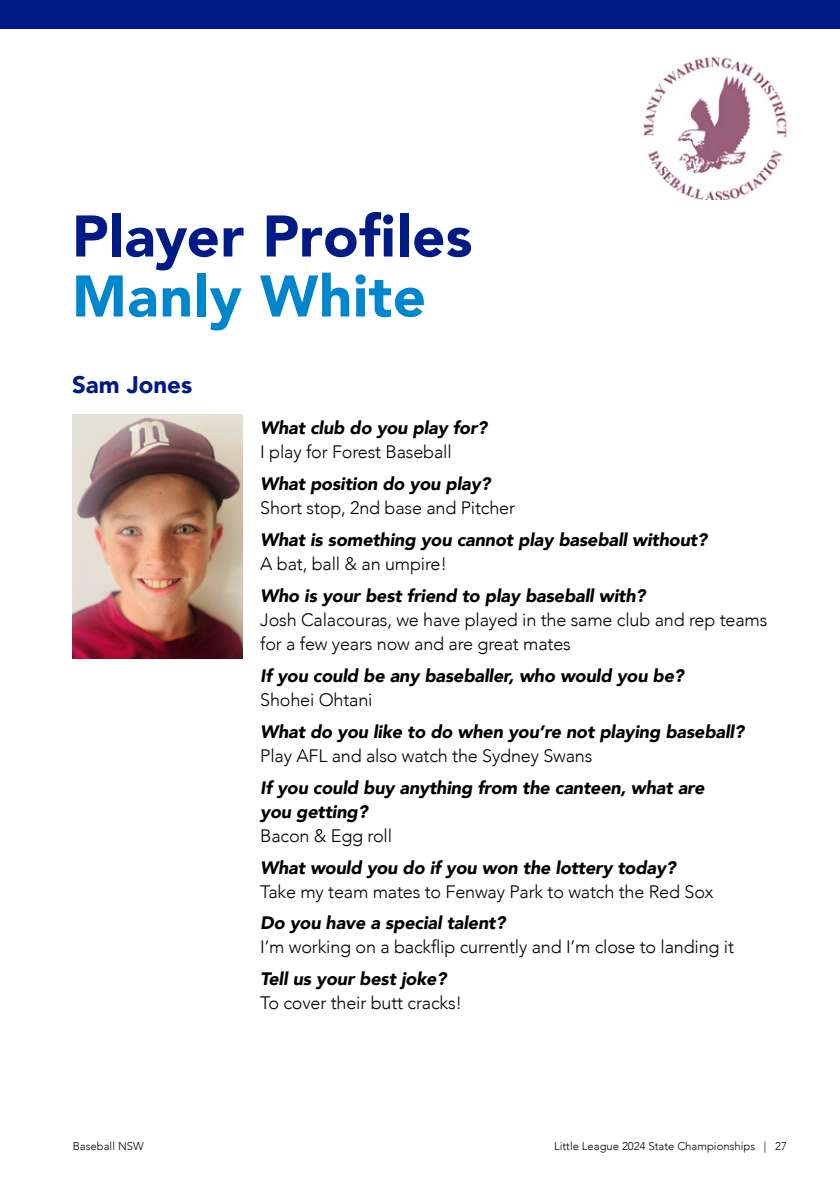
<style>
.page{position:relative;width:840px;height:1191px;background:#fff}
.page>*{position:absolute;margin:0;border:0;box-sizing:border-box;transform-origin:0 0}
.t1{font:900 58px "Avenir";letter-spacing:.005em;color:#001b85}
.t2{font:900 58px "Avenir";letter-spacing:.01em;color:#0086cd}
.t3{font:900 24px "Avenir";color:#001b85}
.t4{font:italic 900 18px/24px "Avenir";letter-spacing:-.01em;color:#000}
.t5{font:300 18px/24px "Avenir";letter-spacing:-.01em;color:#000}
.t6{font:300 11.2px "Avenir";color:#000}
</style>
<div class="page">
<div style="left:0;top:0;width:839px;height:28px;background:#001b85"></div>
<img style="left:72px;top:414px;width:170px;height:244px">
<img style="left:643px;top:56px;width:144px;height:143px">
<h1 class="t1" style="left:72px;top:187px;width:401px">Player Profiles</h1>
<h1 class="t2" style="left:72px;top:247px;width:355px">Manly White</h1>
<h2 class="t3" style="left:72px;top:364px;width:121px">Sam Jones</h2>
<p class="t4" style="left:260px;top:416px;width:228px">What club do you play for?</p>
<p class="t5" style="left:260px;top:440px;width:193px">I play for Forest Baseball</p>
<p class="t4" style="left:260px;top:471px;width:232px">What position do you play?</p>
<p class="t5" style="left:260px;top:496px;width:256px">Short stop, 2nd base and Pitcher</p>
<p class="t4" style="left:260px;top:527px;width:448px">What is something you cannot play baseball without?</p>
<p class="t5" style="left:260px;top:552px;width:188px">A bat, ball &amp; an umpire!</p>
<p class="t4" style="left:260px;top:583px;width:386px">Who is your best friend to play baseball with?</p>
<p class="t5" style="left:260px;top:607px;width:508px">Josh Calacouras, we have played in the same club and rep teams for a few years now and are great mates</p>
<p class="t4" style="left:260px;top:663px;width:425px">If you could be any baseballer, who would you be?</p>
<p class="t5" style="left:260px;top:687px;width:114px">Shohei Ohtani</p>
<p class="t4" style="left:260px;top:719px;width:485px">What do you like to do when you’re not playing baseball?</p>
<p class="t5" style="left:260px;top:743px;width:333px">Play AFL and also watch the Sydney Swans</p>
<p class="t4" style="left:260px;top:775px;width:445px">If you could buy anything from the canteen, what are you getting?</p>
<p class="t5" style="left:260px;top:823px;width:133px">Bacon &amp; Egg roll</p>
<p class="t4" style="left:260px;top:855px;width:417px">What would you do if you won the lottery today?</p>
<p class="t5" style="left:260px;top:879px;width:454px">Take my team mates to Fenway Park to watch the Red Sox</p>
<p class="t4" style="left:260px;top:911px;width:246px">Do you have a special talent?</p>
<p class="t5" style="left:260px;top:935px;width:475px">I’m working on a backflip currently and I’m close to landing it</p>
<p class="t4" style="left:260px;top:967px;width:188px">Tell us your best joke?</p>
<p class="t5" style="left:260px;top:991px;width:203px">To cover their butt cracks!</p>
<p class="t6" style="left:73px;top:1139px;width:72px">Baseball NSW</p>
<p class="t6" style="left:553px;top:1139px;width:234px">Little League 2024 State Championships | 27</p>
</div>
